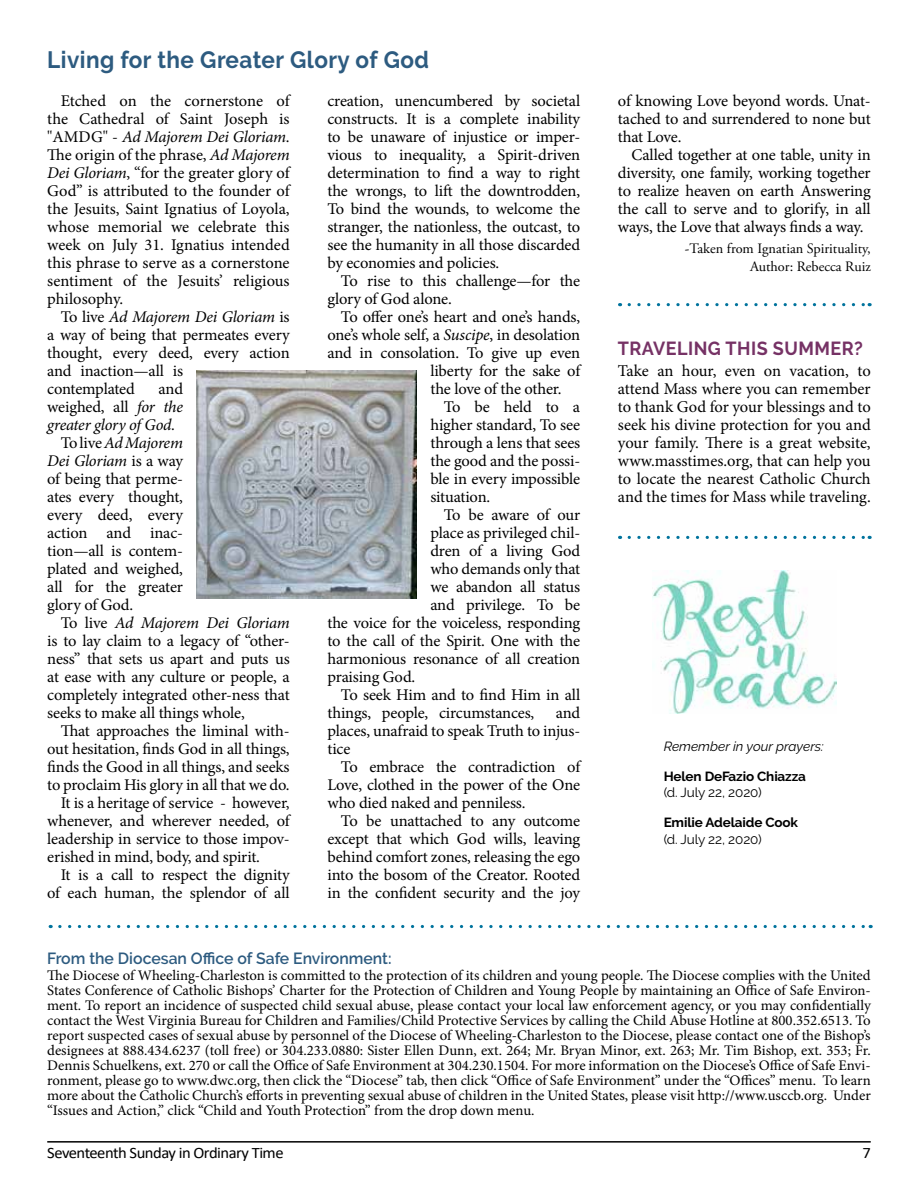
<style>
.page{position:relative;width:918px;height:1188px;background:#fff}
.page>*{position:absolute;margin:0;border:0;box-sizing:border-box;transform-origin:0 0}
.t1{font:700 23.7px "Raleway";letter-spacing:.02em;color:#2d5b80;scale:.95 1}
.t2{font:700 18.9px "Raleway";letter-spacing:.025em;color:#763265;scale:.95 1}
.t3{font:16.5px/18px "Minion Pro";letter-spacing:-.005em;color:#000;text-align:justify}
.t4{font:16.35px/18px "Minion Pro";letter-spacing:-.01em;color:#000;text-align:justify}
.t5{font:italic 16.35px "Minion Pro";letter-spacing:-.015em;color:#000}
.t6{font:600 16.2px "Raleway";color:#2d5b80}
.t7{font:15.9px "Calibri";letter-spacing:-.03em;color:#000;scale:1.04 1}
.t8{font:14.7px/14.9px "Minion Pro";letter-spacing:-.005em;color:#000;text-align:justify}
.t9{font:14.4px/18.1px "Adobe Garamond Pro";color:#000;text-align:right}
.t10{font:700 13.2px "Raleway";letter-spacing:-.01em;color:#000}
.t11{font:13.2px "Raleway";letter-spacing:-.01em;color:#000}
.t12{font:italic 13.2px "Raleway";color:#000}
.s1{font-style:italic}
.s2{font-style:normal}
</style>
<div class="page">
<hr style="left:47px;top:1141px;width:824px;height:2px;background:#000">
<svg style="left:60px;top:925px;width:811px;height:3px"></svg>
<img style="left:652px;top:571px;width:185px;height:143px">
<img style="left:197px;top:370px;width:220px;height:228px">
<svg style="left:629px;top:303px;width:241px;height:3px"></svg>
<svg style="left:629px;top:536px;width:241px;height:3px"></svg>
<h1 class="t1" style="left:47px;top:47px;width:403px">Living for the Greater Glory of God</h1>
<p class="t4" style="left:47px;top:92px;width:244px;text-indent:13px">Etched on the cornerstone of the Cathedral of Saint Joseph is "AMDG" - <span class="s1">Ad Majorem Dei Gloriam</span>.<br>The origin of the phrase, <span class="s1">Ad Majorem Dei Gloriam</span>, “for the greater glory of God” is attributed to the founder of the Jesuits, Saint Ignatius of Loyola, whose memorial we celebrate this week on July 31. Ignatius intended this phrase to serve as a cornerstone sentiment of the Jesuits’ religious philosophy.</p>
<p class="t4" style="left:47px;top:308px;width:244px;text-align:left;text-indent:13px">To live <span class="s1">Ad Majorem Dei Gloriam</span> is a way of being that permeates every thought, every deed, every action and inaction—all is<br>contemplated</p>
<p class="t4" style="left:327px;top:92px;width:254px">creation, unencumbered by societal constructs. It is a complete inability to be unaware of injustice or imper&shy;vious to inequality, a Spirit-driven determination to find a way to right the wrongs, to lift the downtrodden, To bind the wounds, to welcome the stranger, the nationless, the outcast, to see the humanity in all those discarded by economies and policies.</p>
<p class="t4" style="left:327px;top:272px;width:254px;text-indent:13px">To rise to this challenge—for the glory of God alone.</p>
<p class="t4" style="left:341px;top:308px;width:241px">To offer one’s heart and one’s hands,</p>
<p class="t4" style="left:327px;top:326px;width:254px">one’s whole self, a <span class="s1">Suscipe</span>, in desolation</p>
<p class="t4" style="left:327px;top:344px;width:254px">and in consolation. To give up even</p>
<p class="t4" style="left:430px;top:362px;width:151px">liberty for the sake of</p>
<p class="t4" style="left:430px;top:380px;width:133px">the love of the other.</p>
<p class="t4" style="left:444px;top:398px;width:138px">To be held to a</p>
<p class="t4" style="left:430px;top:416px;width:151px">higher standard, To see</p>
<p class="t4" style="left:430px;top:434px;width:151px">through a lens that sees</p>
<p class="t4" style="left:430px;top:452px;width:151px">the good and the possi-</p>
<p class="t4" style="left:430px;top:470px;width:151px">ble in every impossible</p>
<p class="t4" style="left:430px;top:488px;width:61px">situation.</p>
<p class="t4" style="left:444px;top:506px;width:138px">To be aware of our</p>
<p class="t4" style="left:430px;top:524px;width:151px">place as privileged chil-</p>
<p class="t4" style="left:430px;top:542px;width:151px">dren of a living God</p>
<p class="t4" style="left:430px;top:560px;width:151px">who demands only that</p>
<p class="t4" style="left:430px;top:578px;width:151px">we abandon all status</p>
<p class="t4" style="left:430px;top:596px;width:151px">and privilege. To be</p>
<p class="t4" style="left:327px;top:614px;width:254px">the voice for the voiceless, responding</p>
<p class="t4" style="left:327px;top:632px;width:254px">to the call of the Spirit. One with the</p>
<p class="t4" style="left:327px;top:650px;width:254px">harmonious resonance of all creation</p>
<p class="t4" style="left:327px;top:668px;width:89px">praising God.</p>
<p class="t4" style="left:341px;top:686px;width:241px">To seek Him and to find Him in all</p>
<p class="t4" style="left:327px;top:704px;width:208px">things, people, circumstances,</p>
<p class="t4" style="left:159px;top:380px;width:26px">and</p>
<p class="t4" style="left:47px;top:398px;width:137px">weighed, all <span class="s1">for the</span></p>
<p class="t5" style="left:47px;top:414px;width:130px">greater glory of God.</p>
<p class="t5" style="left:61px;top:432px;width:124px"><span class="s2">To live</span> Ad Majorem</p>
<p class="t5" style="left:47px;top:450px;width:137px">Dei Gloriam <span class="s2">is a way</span></p>
<p class="t4" style="left:47px;top:470px;width:137px">of being that perme-</p>
<p class="t4" style="left:47px;top:488px;width:137px">ates every thought,</p>
<p class="t4" style="left:47px;top:506px;width:137px">every deed, every</p>
<p class="t4" style="left:47px;top:524px;width:137px">action and inac-</p>
<p class="t4" style="left:47px;top:542px;width:137px">tion—all is contem-</p>
<p class="t4" style="left:47px;top:560px;width:137px">plated and weighed,</p>
<p class="t4" style="left:47px;top:578px;width:137px">all for the greater</p>
<p class="t4" style="left:47px;top:596px;width:87px">glory of God.</p>
<p class="t5" style="left:61px;top:612px;width:230px"><span class="s2">To live</span> Ad Majorem Dei Gloriam</p>
<p class="t4" style="left:47px;top:632px;width:244px">is to lay claim to a legacy of “other-</p>
<p class="t4" style="left:47px;top:650px;width:244px">ness” that sets us apart and puts us</p>
<p class="t4" style="left:47px;top:668px;width:244px">at ease with any culture or people, a</p>
<p class="t4" style="left:47px;top:686px;width:244px">completely integrated other-ness that</p>
<p class="t4" style="left:47px;top:704px;width:199px">seeks to make all things whole,</p>
<p class="t4" style="left:61px;top:722px;width:230px">That approaches the liminal with-</p>
<p class="t4" style="left:47px;top:740px;width:244px">out hesitation, finds God in all things,</p>
<p class="t4" style="left:47px;top:758px;width:244px">finds the Good in all things, and seeks</p>
<p class="t4" style="left:47px;top:776px;width:244px">to proclaim His glory in all that we do.</p>
<p class="t4" style="left:61px;top:794px;width:230px">It is a heritage of service - however,</p>
<p class="t4" style="left:47px;top:812px;width:244px">whenever, and wherever needed, of</p>
<p class="t4" style="left:47px;top:830px;width:244px">leadership in service to those impov-</p>
<p class="t4" style="left:47px;top:848px;width:214px">erished in mind, body, and spirit.</p>
<p class="t4" style="left:61px;top:866px;width:230px">It is a call to respect the dignity</p>
<p class="t4" style="left:47px;top:884px;width:244px">of each human, the splendor of all</p>
<p class="t4" style="left:327px;top:704px;width:254px;text-indent:228px">and places, unafraid to speak Truth to injus&shy;tice</p>
<p class="t4" style="left:327px;top:758px;width:254px;text-indent:13px">To embrace the contradiction of Love, clothed in the power of the One who died naked and penniless.</p>
<p class="t4" style="left:327px;top:812px;width:254px;text-indent:13px">To be unattached to any outcome except that which God wills, leaving behind comfort zones, releasing the ego into the bosom of the Creator. Rooted in the confident security and the joy</p>
<p class="t4" style="left:618px;top:92px;width:254px">of knowing Love beyond words. Unat&shy;tached to and surrendered to none but that Love.</p>
<p class="t4" style="left:618px;top:146px;width:254px;text-indent:13px">Called together at one table, unity in diversity, one family, working together to realize heaven on earth Answering the call to serve and to glorify, in all ways, the Love that always finds a way.</p>
<p class="t9" style="left:685px;top:240px;width:187px">-Taken from Ignatian Spirituality,<br>Author: Rebecca Ruiz</p>
<p class="t2" style="left:618px;top:337px;width:259px">TRAVELING THIS SUMMER?</p>
<p class="t3" style="left:618px;top:362px;width:254px">Take an hour, even on vacation, to attend Mass where you can remember to thank God for your blessings and to seek his divine protection for you and your family. There is a great website, www.masstimes.org, that can help you to locate the nearest Catholic Church and the times for Mass while traveling.</p>
<p class="t12" style="left:664px;top:739px;width:162px">Remember in your prayers:</p>
<p class="t10" style="left:664px;top:768px;width:144px">Helen DeFazio Chiazza</p>
<p class="t11" style="left:664px;top:785px;width:100px">(d. July 22, 2020)</p>
<p class="t10" style="left:664px;top:815px;width:136px">Emilie Adelaide Cook</p>
<p class="t11" style="left:664px;top:831px;width:100px">(d. July 22, 2020)</p>
<p class="t6" style="left:47px;top:949px;width:346px">From the Diocesan Office of Safe Environment:</p>
<p class="t8" style="left:47px;top:968px;width:825px">The Diocese of Wheeling-Charleston is committed to the protection of its children and young people. The Diocese complies with the United States Conference of Catholic Bishops’ Charter for the Protection of Children and Young People by maintaining an Office of Safe Environ&shy;ment. To report an incidence of suspected child sexual abuse, please contact your local law enforcement agency, or you may confidentially contact the West Virginia Bureau for Children and Families/Child Protective Services by calling the Child Abuse Hotline at 800.352.6513. To report suspected cases of sexual abuse by personnel of the Diocese of Wheeling-Charleston to the Diocese, please contact one of the Bishop’s designees at 888.434.6237 (toll free) or 304.233.0880: Sister Ellen Dunn, ext. 264; Mr. Bryan Minor, ext. 263; Mr. Tim Bishop, ext. 353; Fr.<br>Dennis Schuelkens, ext. 270 or call the Office of Safe Environment at 304.230.1504. For more information on the Diocese’s Office of Safe Envi&shy;ronment, please go to www.dwc.org, then click the “Diocese” tab, then click “Office of Safe Environment” under the “Offices” menu. To learn more about the Catholic Church’s efforts in preventing sexual abuse of children in the United States, please visit http://www.usccb.org. Under “Issues and Action,” click “Child and Youth Protection” from the drop down menu.</p>
<p class="t7" style="left:47px;top:1141px;width:229px">Seventeenth Sunday in Ordinary Time</p>
<p class="t7" style="left:862px;top:1141px;width:10px">7</p>
</div>
